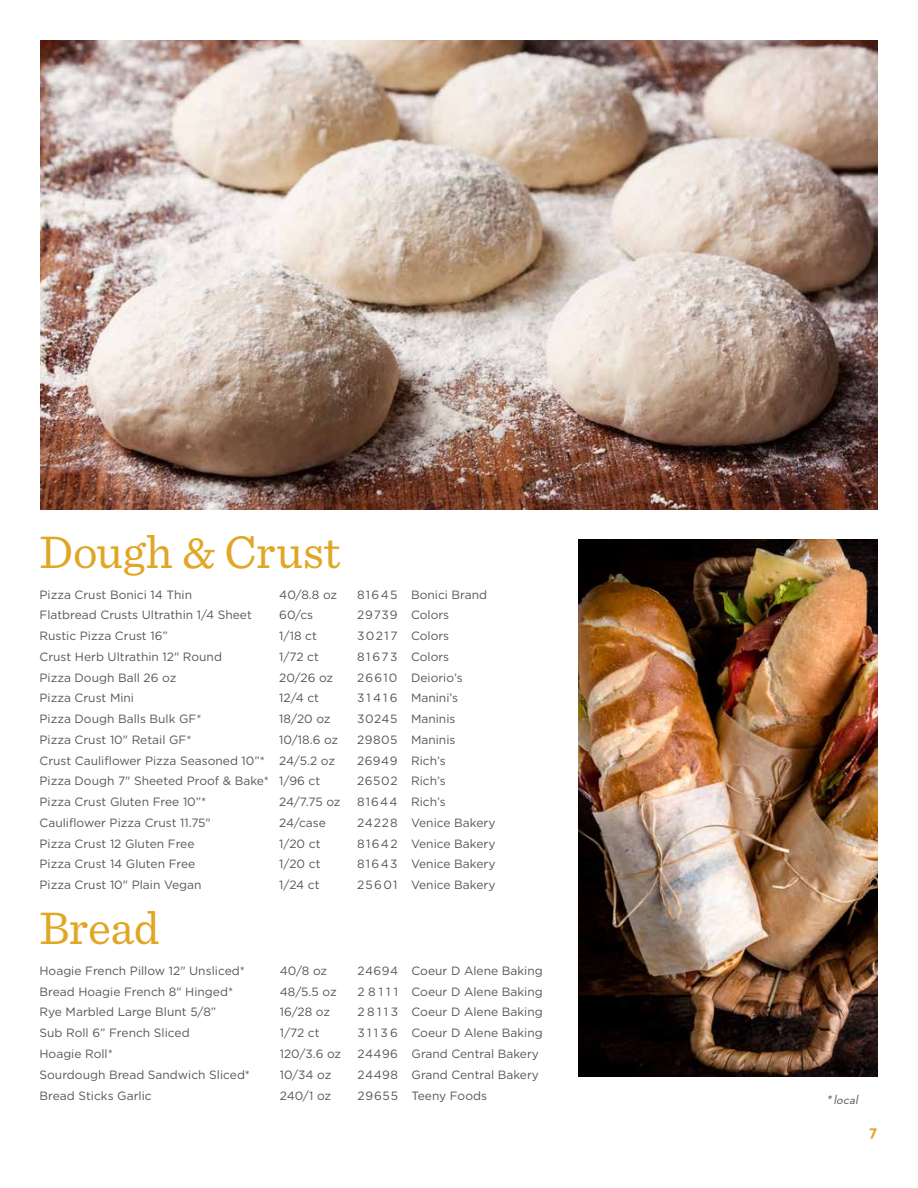
<style>
.page{position:relative;width:918px;height:1188px;background:#fff}
.page>*{position:absolute;margin:0;border:0;box-sizing:border-box;transform-origin:0 0}
.t1{font:48px "Sentinel";color:#e0a624}
.t2{font:700 16.5px "Neutraface 2 Text";color:#e0a624}
.t3{font:italic 12.75px "Neutraface 2 Text";color:#54575a}
.t4{font:12px "Gotham";color:#54575a}
.t5{font:12px "Gotham";letter-spacing:.035em;color:#54575a}
.t6{font:12px "Gotham";letter-spacing:.045em;color:#54575a}
.t7{font:12px "Gotham";letter-spacing:.1em;color:#54575a}
</style>
<div class="page">
<img style="left:40px;top:40px;width:838px;height:470px">
<img style="left:579px;top:540px;width:299px;height:536px">
<h1 class="t1" style="left:40px;top:516px;width:303px">Dough &amp; Crust</h1>
<p class="t4" style="left:40px;top:588px;width:154px">Pizza Crust Bonici 14 Thin</p>
<p class="t4" style="left:279px;top:588px;width:59px">40/8.8 oz</p>
<p class="t4" style="left:357px;top:588px;width:132px">81645 Bonici Brand</p>
<p class="t4" style="left:40px;top:608px;width:214px">Flatbread Crusts Ultrathin 1/4 Sheet</p>
<p class="t4" style="left:279px;top:608px;width:35px">60/cs</p>
<p class="t4" style="left:357px;top:608px;width:94px">29739 Colors</p>
<p class="t4" style="left:40px;top:629px;width:130px">Rustic Pizza Crust 16”</p>
<p class="t4" style="left:279px;top:629px;width:39px">1/18 ct</p>
<p class="t4" style="left:357px;top:629px;width:94px">30217 Colors</p>
<p class="t4" style="left:40px;top:650px;width:184px">Crust Herb Ultrathin 12" Round</p>
<p class="t4" style="left:279px;top:650px;width:41px">1/72 ct</p>
<p class="t4" style="left:357px;top:650px;width:94px">81673 Colors</p>
<p class="t4" style="left:40px;top:671px;width:138px">Pizza Dough Ball 26 oz</p>
<p class="t4" style="left:279px;top:671px;width:55px">20/26 oz</p>
<p class="t4" style="left:357px;top:671px;width:107px">26610 Deiorio’s</p>
<p class="t4" style="left:40px;top:692px;width:96px">Pizza Crust Mini</p>
<p class="t4" style="left:279px;top:692px;width:41px">12/4 ct</p>
<p class="t4" style="left:357px;top:692px;width:103px">3 1 4 1 6 Manini’s</p>
<p class="t4" style="left:40px;top:712px;width:164px">Pizza Dough Balls Bulk GF*</p>
<p class="t4" style="left:279px;top:712px;width:53px">18/20 oz</p>
<p class="t4" style="left:357px;top:712px;width:100px">30245 Maninis</p>
<p class="t4" style="left:40px;top:733px;width:154px">Pizza Crust 10" Retail GF*</p>
<p class="t4" style="left:279px;top:733px;width:61px">10/18.6 oz</p>
<p class="t4" style="left:357px;top:733px;width:100px">29805 Maninis</p>
<p class="t4" style="left:40px;top:754px;width:297px">Crust Cauliflower Pizza Seasoned 10”* 24/5.2 oz</p>
<p class="t5" style="left:357px;top:754px;width:90px">26949 Rich’s</p>
<p class="t4" style="left:40px;top:775px;width:282px">Pizza Dough 7" Sheeted Proof &amp; Bake* 1/96 ct</p>
<p class="t6" style="left:357px;top:775px;width:90px">26502 Rich’s</p>
<p class="t4" style="left:40px;top:795px;width:168px">Pizza Crust Gluten Free 10”*</p>
<p class="t4" style="left:279px;top:795px;width:63px">24/7.75 oz</p>
<p class="t7" style="left:357px;top:795px;width:90px">81644 Rich’s</p>
<p class="t4" style="left:40px;top:816px;width:173px">Cauliflower Pizza Crust 11.75"</p>
<p class="t4" style="left:279px;top:816px;width:48px">24/case</p>
<p class="t4" style="left:357px;top:816px;width:140px">24228 Venice Bakery</p>
<p class="t4" style="left:40px;top:837px;width:156px">Pizza Crust 12 Gluten Free</p>
<p class="t4" style="left:279px;top:837px;width:43px">1/20 ct</p>
<p class="t4" style="left:357px;top:837px;width:140px">81642 Venice Bakery</p>
<p class="t4" style="left:40px;top:858px;width:157px">Pizza Crust 14 Gluten Free</p>
<p class="t4" style="left:279px;top:858px;width:43px">1/20 ct</p>
<p class="t4" style="left:357px;top:858px;width:140px">81643 Venice Bakery</p>
<p class="t4" style="left:40px;top:878px;width:164px">Pizza Crust 10" Plain Vegan</p>
<p class="t4" style="left:279px;top:878px;width:42px">1/24 ct</p>
<p class="t4" style="left:357px;top:878px;width:140px">25601 Venice Bakery</p>
<h1 class="t1" style="left:40px;top:892px;width:122px">Bread</h1>
<p class="t4" style="left:40px;top:964px;width:207px">Hoagie French Pillow 12" Unsliced*</p>
<p class="t4" style="left:280px;top:964px;width:49px">40/8 oz</p>
<p class="t4" style="left:358px;top:964px;width:187px">24694 Coeur D Alene Baking</p>
<p class="t4" style="left:40px;top:985px;width:195px">Bread Hoagie French 8" Hinged*</p>
<p class="t4" style="left:280px;top:985px;width:58px">48/5.5 oz</p>
<p class="t4" style="left:358px;top:985px;width:187px">2 8 1 1 1 Coeur D Alene Baking</p>
<p class="t4" style="left:40px;top:1006px;width:178px">Rye Marbled Large Blunt 5/8”</p>
<p class="t4" style="left:280px;top:1006px;width:52px">16/28 oz</p>
<p class="t4" style="left:358px;top:1006px;width:187px">2 8 1 1 3 Coeur D Alene Baking</p>
<p class="t4" style="left:40px;top:1026px;width:152px">Sub Roll 6” French Sliced</p>
<p class="t4" style="left:280px;top:1026px;width:41px">1/72 ct</p>
<p class="t4" style="left:358px;top:1026px;width:187px">3 1 1 3 6 Coeur D Alene Baking</p>
<p class="t4" style="left:40px;top:1047px;width:75px">Hoagie Roll*</p>
<p class="t4" style="left:280px;top:1047px;width:63px">120/3.6 oz</p>
<p class="t4" style="left:358px;top:1047px;width:183px">24496 Grand Central Bakery</p>
<p class="t4" style="left:40px;top:1068px;width:212px">Sourdough Bread Sandwich Sliced*</p>
<p class="t4" style="left:280px;top:1068px;width:53px">10/34 oz</p>
<p class="t4" style="left:358px;top:1068px;width:183px">24498 Grand Central Bakery</p>
<p class="t4" style="left:40px;top:1089px;width:114px">Bread Sticks Garlic</p>
<p class="t4" style="left:280px;top:1089px;width:53px">240/1 oz</p>
<p class="t4" style="left:358px;top:1089px;width:131px">29655 Teeny Foods</p>
<p class="t3" style="left:827px;top:1091px;width:36px">* local</p>
<h2 class="t2" style="left:869px;top:1121px;width:10px">7</h2>
</div>
